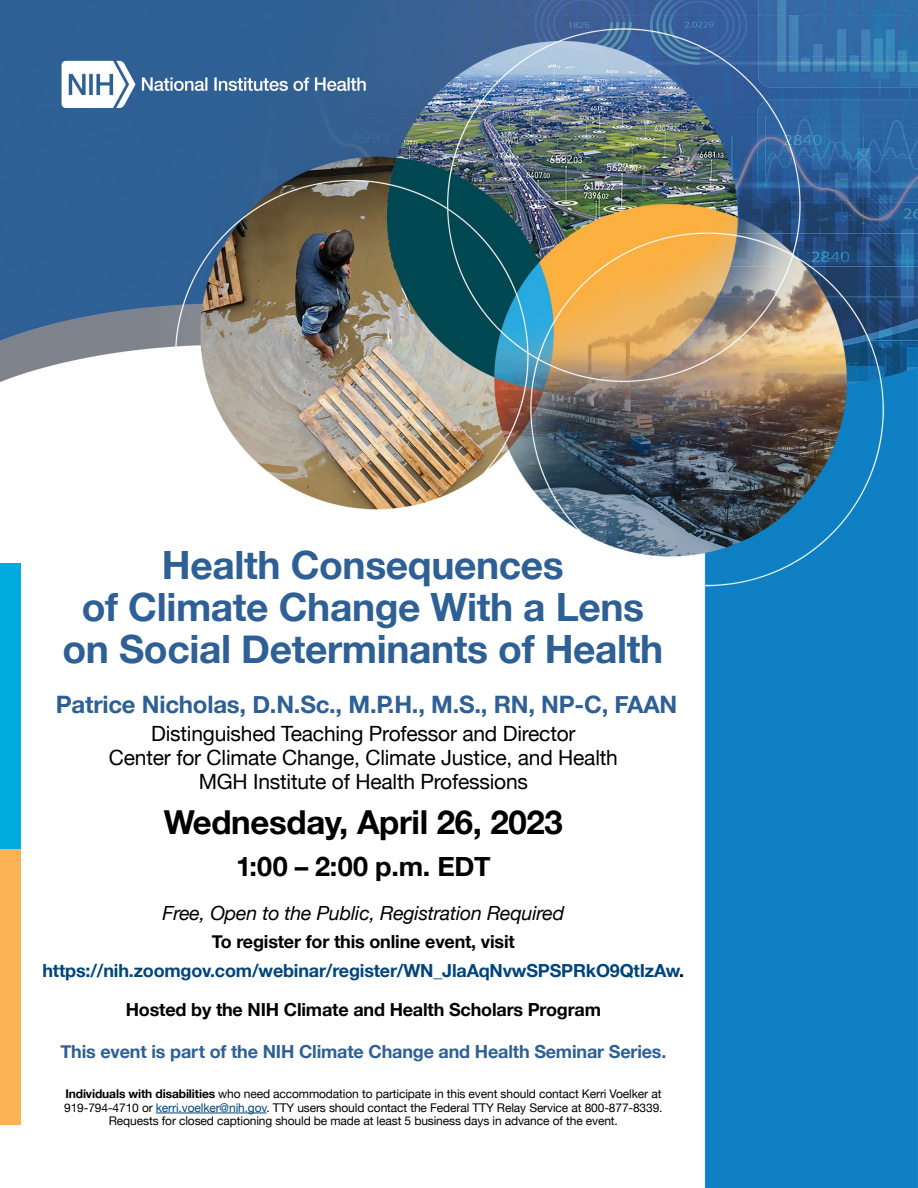
<style>
.page{position:relative;width:918px;height:1188px;background:#fff}
.page>*{position:absolute;margin:0;border:0;box-sizing:border-box;transform-origin:0 0}
.t1{font:700 39px/42px "Helvetica Neue";letter-spacing:-.01em;color:#2e6095;text-align:center}
.t2{font:700 33px "Helvetica Neue";letter-spacing:-.01em;color:#000}
.t3{font:700 27px "Helvetica Neue";color:#000}
.t4{font:700 24px "Helvetica Neue";letter-spacing:-.01em;color:#2e6095}
.t5{font:21px/24px "Helvetica Neue";letter-spacing:-.01em;color:#000;text-align:center}
.t6{font:italic 19.5px "Helvetica Neue";letter-spacing:-.01em;color:#000}
.t7{font:700 18px/28.5px "Helvetica Neue";letter-spacing:-.01em;color:#00447c;text-align:center}
.t8{font:700 18px "Helvetica Neue";letter-spacing:-.01em;color:#2e6095}
.t9{font:700 18px "Helvetica Neue";letter-spacing:-.01em;color:#000}
.t10{font:12px/13.5px "Helvetica Neue";letter-spacing:-.01em;color:#000;text-align:center}
.s1{color:#000}
.s2{font-weight:700}
.s3{color:#00447c}
</style>
<div class="page">
<img style="left:0;top:0;width:918px;height:1188px">
<div style="left:0;top:563px;width:21px;height:290px;background:#00acdf"></div>
<div style="left:0;top:849px;width:21px;height:276px;background:#fbb253"></div>
<hr style="left:156px;top:1113px;width:111px;height:1px;background:#00447c">
<p class="t1" style="left:62px;top:545px;width:602px">Health Consequences<br>of Climate Change With a Lens on Social Determinants of Health</p>
<p class="t4" style="left:56px;top:685px;width:623px">Patrice Nicholas, D.N.Sc., M.P.H., M.S., RN, NP-C, FAAN</p>
<p class="t5" style="left:109px;top:723px;width:510px">Distinguished Teaching Professor and Director<br>Center for Climate Change, Climate Justice, and Health<br>MGH Institute of Health Professions</p>
<p class="t2" style="left:164px;top:797px;width:401px">Wednesday, April 26, 2023</p>
<p class="t3" style="left:236px;top:845px;width:256px">1:00 – 2:00 p.m. EDT</p>
<p class="t6" style="left:162px;top:899px;width:404px">Free, Open to the Public, Registration Required</p>
<p class="t7" style="left:43px;top:928px;width:643px"><span class="s1">To register for this online event, visit </span>https://nih.zoomgov.com/webinar/register/WN_JlaAqNvwSPSPRkO9QtIzAw<span class="s1">.</span></p>
<p class="t9" style="left:126px;top:995px;width:477px">Hosted by the NIH Climate and Health Scholars Program</p>
<p class="t8" style="left:60px;top:1037px;width:608px">This event is part of the NIH Climate Change and Health Seminar Series.</p>
<p class="t10" style="left:64px;top:1088px;width:600px"><span class="s2">Individuals with disabilities</span> who need accommodation to participate in this event should contact Kerri Voelker at<br>919-794-4710 or <span class="s3">kerri.voelker@nih.gov</span>. TTY users should contact the Federal TTY Relay Service at 800-877-8339.<br>Requests for closed captioning should be made at least 5 business days in advance of the event.</p>
</div>
